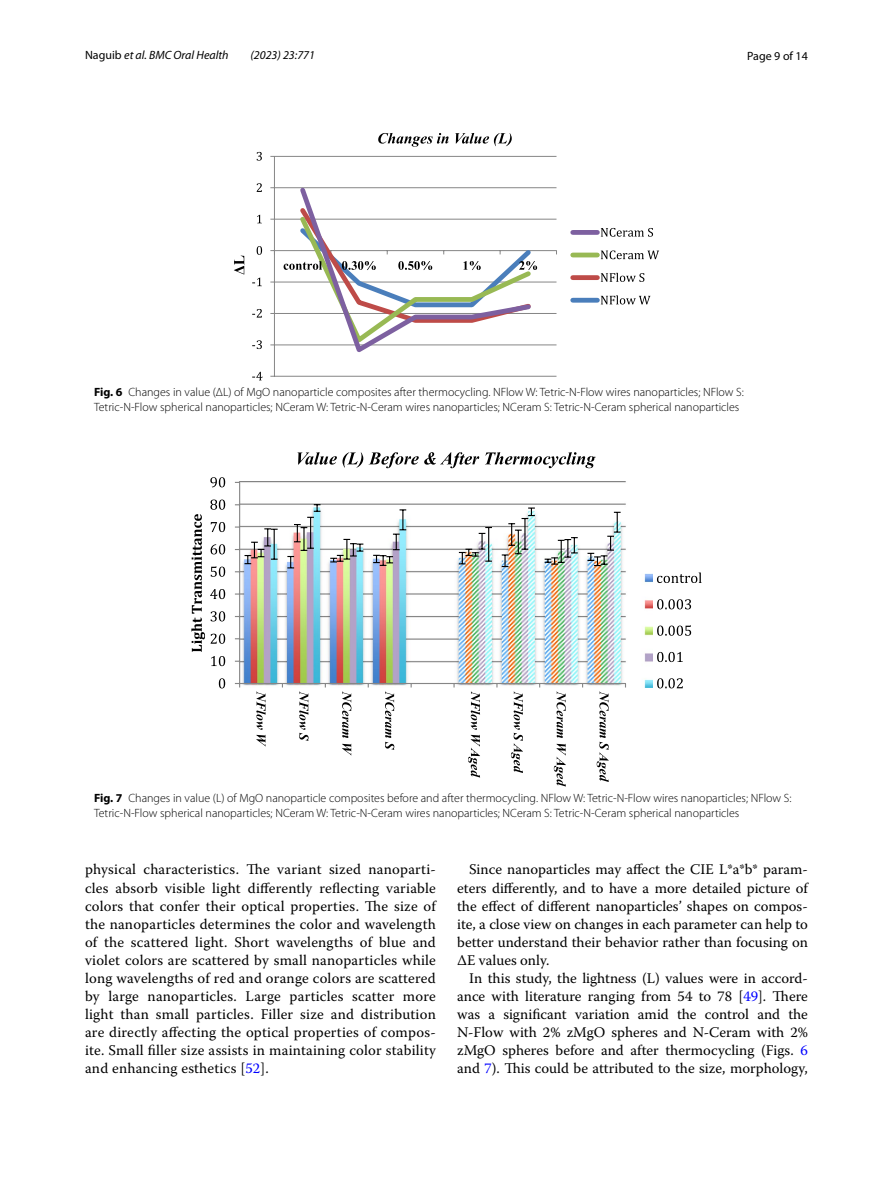
<style>
.page{position:relative;width:893px;height:1187px;background:#fff}
.page>*{position:absolute;margin:0;border:0;box-sizing:border-box;transform-origin:0 0}
.t1{font:14.7px/18px "Warnock Pro";color:#000;text-align:justify}
.t2{font:300 12px/15px "Myriad Pro";color:#000}
.t3{font:italic 12px "Myriad Pro";color:#000}
.t4{font:12px "Myriad Pro";color:#000}
.s1{font-style:normal}
.s2{font-weight:700}
.s3{color:#00f}
</style>
<div class="page">
<hr style="left:274px;top:376px;width:282px;height:1px;background:#868686">
<hr style="left:274px;top:344px;width:282px;height:1px;background:#868686">
<hr style="left:274px;top:313px;width:282px;height:1px;background:#868686">
<hr style="left:274px;top:281px;width:282px;height:1px;background:#868686">
<hr style="left:274px;top:219px;width:282px;height:1px;background:#868686">
<hr style="left:274px;top:187px;width:282px;height:1px;background:#868686">
<hr style="left:274px;top:156px;width:282px;height:1px;background:#868686">
<hr style="left:274px;top:156px;width:1px;height:220px;background:#868686">
<hr style="left:274px;top:250px;width:282px;height:1px;background:#868686">
<svg style="left:252px;top:372px;width:10px;height:8px"></svg>
<svg style="left:252px;top:340px;width:10px;height:9px"></svg>
<svg style="left:252px;top:309px;width:10px;height:8px"></svg>
<svg style="left:252px;top:277px;width:10px;height:9px"></svg>
<svg style="left:257px;top:246px;width:5px;height:9px"></svg>
<svg style="left:257px;top:215px;width:5px;height:8px"></svg>
<svg style="left:257px;top:183px;width:5px;height:9px"></svg>
<svg style="left:257px;top:152px;width:5px;height:9px"></svg>
<svg style="left:284px;top:187px;width:253px;height:165px"></svg>
<svg style="left:234px;top:255px;width:10px;height:19px"></svg>
<svg style="left:378px;top:133px;width:134px;height:14px"></svg>
<div style="left:573px;top:230px;width:24px;height:5px;background:#7d60a0"></div>
<svg style="left:601px;top:228px;width:52px;height:9px"></svg>
<div style="left:573px;top:252px;width:24px;height:5px;background:#98b954"></div>
<svg style="left:601px;top:250px;width:58px;height:9px"></svg>
<div style="left:573px;top:275px;width:24px;height:5px;background:#be4b48"></div>
<svg style="left:601px;top:273px;width:43px;height:9px"></svg>
<hr style="left:573px;top:298px;width:24px;height:4px;background:#4a7ebb">
<svg style="left:601px;top:295px;width:49px;height:9px"></svg>
<img style="left:240px;top:482px;width:413px;height:205px">
<svg style="left:287px;top:504px;width:33px;height:64px"></svg>
<svg style="left:330px;top:539px;width:33px;height:23px"></svg>
<svg style="left:373px;top:509px;width:33px;height:57px"></svg>
<svg style="left:459px;top:527px;width:33px;height:37px"></svg>
<svg style="left:502px;top:507px;width:33px;height:60px"></svg>
<svg style="left:545px;top:537px;width:33px;height:27px"></svg>
<svg style="left:587px;top:511px;width:34px;height:55px"></svg>
<hr style="left:239px;top:482px;width:1px;height:201px;background:#868686">
<svg style="left:235px;top:526px;width:43px;height:38px"></svg>
<hr style="left:240px;top:683px;width:385px;height:1px;background:#868686">
<svg style="left:219px;top:678px;width:6px;height:10px"></svg>
<svg style="left:210px;top:477px;width:15px;height:10px"></svg>
<svg style="left:256px;top:691px;width:10px;height:55px"></svg>
<svg style="left:299px;top:691px;width:10px;height:50px"></svg>
<svg style="left:342px;top:691px;width:9px;height:64px"></svg>
<svg style="left:385px;top:691px;width:9px;height:58px"></svg>
<svg style="left:468px;top:691px;width:12px;height:86px"></svg>
<svg style="left:511px;top:691px;width:12px;height:82px"></svg>
<svg style="left:554px;top:691px;width:12px;height:95px"></svg>
<svg style="left:597px;top:691px;width:12px;height:91px"></svg>
<svg style="left:191px;top:499px;width:34px;height:167px"></svg>
<svg style="left:297px;top:452px;width:299px;height:16px"></svg>
<svg style="left:657px;top:572px;width:45px;height:11px"></svg>
<svg style="left:657px;top:599px;width:34px;height:10px"></svg>
<svg style="left:657px;top:625px;width:34px;height:10px"></svg>
<svg style="left:657px;top:652px;width:26px;height:10px"></svg>
<svg style="left:657px;top:678px;width:26px;height:10px"></svg>
<p class="t3" style="left:85px;top:48px;width:145px"><span class="s1">Naguib</span> et al. BMC Oral Health</p>
<p class="t3" style="left:250px;top:48px;width:66px">(2023) 23:771</p>
<p class="t4" style="left:747px;top:48px;width:62px">Page 9 of 14</p>
<p class="t2" style="left:94px;top:384px;width:651px"><span class="s2">Fig. 6</span> Changes in value (ΔL) of MgO nanoparticle composites after thermocycling. NFlow W: Tetric-N-Flow wires nanoparticles; NFlow S:<br>Tetric-N-Flow spherical nanoparticles; NCeram W: Tetric-N-Ceram wires nanoparticles; NCeram S: Tetric-N-Ceram spherical nanoparticles</p>
<p class="t2" style="left:94px;top:790px;width:699px"><span class="s2">Fig. 7</span> Changes in value (L) of MgO nanoparticle composites before and after thermocycling. NFlow W: Tetric-N-Flow wires nanoparticles; NFlow S:<br>Tetric-N-Flow spherical nanoparticles; NCeram W: Tetric-N-Ceram wires nanoparticles; NCeram S: Tetric-N-Ceram spherical nanoparticles</p>
<p class="t1" style="left:85px;top:860px;width:352px">physical characteristics. The variant sized nanoparti&shy;cles absorb visible light differently reflecting variable colors that confer their optical properties. The size of the nanoparticles determines the color and wavelength of the scattered light. Short wavelengths of blue and violet colors are scattered by small nanoparticles while long wavelengths of red and orange colors are scattered by large nanoparticles. Large particles scatter more light than small particles. Filler size and distribution are directly affecting the optical properties of compos&shy;ite. Small filler size assists in maintaining color stability and enhancing esthetics [<span class="s3">52</span>].</p>
<p class="t1" style="left:457px;top:860px;width:352px;text-indent:12px">Since nanoparticles may affect the CIE L*a*b* param&shy;eters differently, and to have a more detailed picture of the effect of different nanoparticles’ shapes on compos&shy;ite, a close view on changes in each parameter can help to better understand their behavior rather than focusing on ∆E values only.</p>
<p class="t1" style="left:457px;top:968px;width:352px;text-indent:12px">In this study, the lightness (L) values were in accord&shy;ance with literature ranging from 54 to 78 [<span class="s3">49</span>]. There was a significant variation amid the control and the N-Flow with 2% zMgO spheres and N-Ceram with 2% zMgO spheres before and after thermocycling (Figs. <span class="s3">6 </span>and <span class="s3">7</span>). This could be attributed to the size, morphology,</p>
</div>
